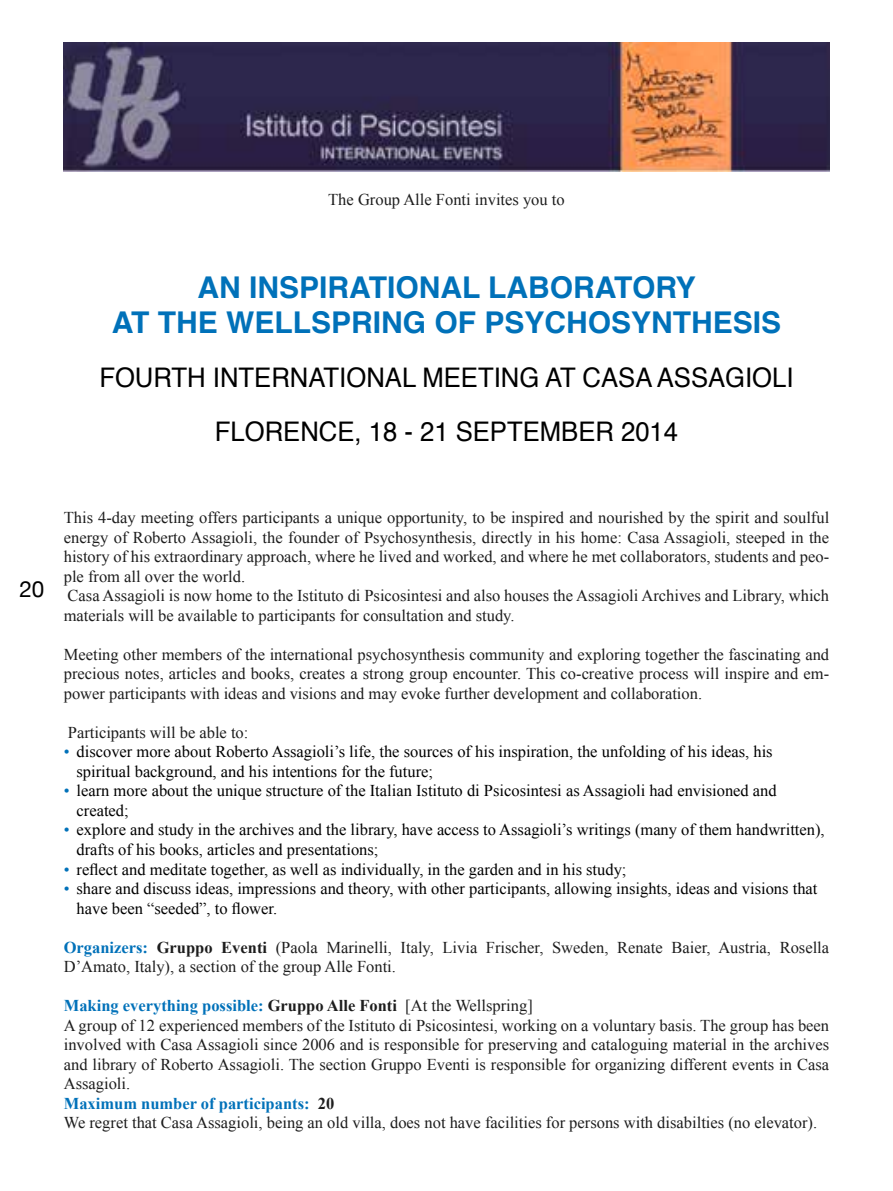
<style>
.page{position:relative;width:893px;height:1191px;background:#fff}
.page>*{position:absolute;margin:0;border:0;box-sizing:border-box;transform-origin:0 0}
.t1{font:700 30px/34.5px "Helvetica";color:#0071b9;text-align:center}
.t2{font:27px/54px "Helvetica";color:#000;text-align:center;scale:.95 1}
.t3{font:22.5px "Helvetica Neue";color:#000}
.t4{font:16.5px/19.5px "Times New Roman";color:#1d1d1d}
.t5{font:16.5px/19.5px "Times New Roman";color:#000}
.s1{color:#0071b9}
.s2{font-weight:700;color:#0071b9}
.s3{font-weight:700}
</style>
<div class="page">
<img style="left:64px;top:43px;width:765px;height:129px">
<p class="t4" style="left:328px;top:190px;width:238px">The Group Alle Fonti invites you to</p>
<p class="t1" style="left:112px;top:271px;width:671px">AN INSPIRATIONAL LABORATORY<br>AT THE WELLSPRING OF PSYCHOSYNTHESIS</p>
<p class="t2" style="left:99px;top:351px;width:732px">FOURTH INTERNATIONAL MEETING AT CASA ASSAGIOLI<br>FLORENCE, 18 - 21 SEPTEMBER 2014</p>
<p class="t3" style="left:19px;top:573px;width:27px">20</p>
<p class="t4" style="left:64px;top:508px;width:767px">This 4-day meeting offers participants a unique opportunity, to be inspired and nourished by the spirit and soulful energy of Roberto Assagioli, the founder of Psychosynthesis, directly in his home: Casa Assagioli, steeped in the history of his extraordinary approach, where he lived and worked, and where he met collaborators, students and peo&shy;ple from all over the world.<br>Casa Assagioli is now home to the Istituto di Psicosintesi and also houses the Assagioli Archives and Library, which materials will be available to participants for consultation and study.</p>
<p class="t4" style="left:64px;top:644px;width:767px;text-align:justify">Meeting other members of the international psychosynthesis community and exploring together the fascinating and precious notes, articles and books, creates a strong group encounter. This co-creative process will inspire and em&shy;power participants with ideas and visions and may evoke further development and collaboration.</p>
<p class="t4" style="left:68px;top:722px;width:182px">Participants will be able to:</p>
<p class="t5" style="left:77px;top:742px;width:698px;text-indent:-13px"><span class="s1">•</span> discover more about Roberto Assagioli’s life, the sources of his inspiration, the unfolding of his ideas, his spiritual background, and his intentions for the future;</p>
<p class="t5" style="left:77px;top:781px;width:702px;text-indent:-13px"><span class="s1">•</span> learn more about the unique structure of the Italian Istituto di Psicosintesi as Assagioli had envisioned and created;</p>
<p class="t5" style="left:77px;top:820px;width:750px;text-indent:-13px"><span class="s1">•</span> explore and study in the archives and the library, have access to Assagioli’s writings (many of them handwritten), drafts of his books, articles and presentations;</p>
<p class="t5" style="left:64px;top:859px;width:564px"><span class="s1">•</span> reflect and meditate together, as well as individually, in the garden and in his study;</p>
<p class="t5" style="left:77px;top:878px;width:742px;text-indent:-13px"><span class="s1">•</span> share and discuss ideas, impressions and theory, with other participants, allowing insights, ideas and visions that have been “seeded”, to flower.</p>
<p class="t4" style="left:64px;top:937px;width:767px"><span class="s2">Organizers:</span> <span class="s3">Gruppo Eventi</span> (Paola Marinelli, Italy, Livia Frischer, Sweden, Renate Baier, Austria, Rosella<br>D’Amato, Italy), a section of the group Alle Fonti.</p>
<p class="t4" style="left:64px;top:995px;width:767px"><span class="s2">Making everything possible:</span> <span class="s3">Gruppo Alle Fonti</span> [At the Wellspring]<br>A group of 12 experienced members of the Istituto di Psicosintesi, working on a voluntary basis. The group has been involved with Casa Assagioli since 2006 and is responsible for preserving and cataloguing material in the archives and library of Roberto Assagioli. The section Gruppo Eventi is responsible for organizing different events in Casa Assagioli.<br><span class="s2">Maximum number of participants:</span> <span class="s3">20<br></span>We regret that Casa Assagioli, being an old villa, does not have facilities for persons with disabilties (no elevator).</p>
</div>
